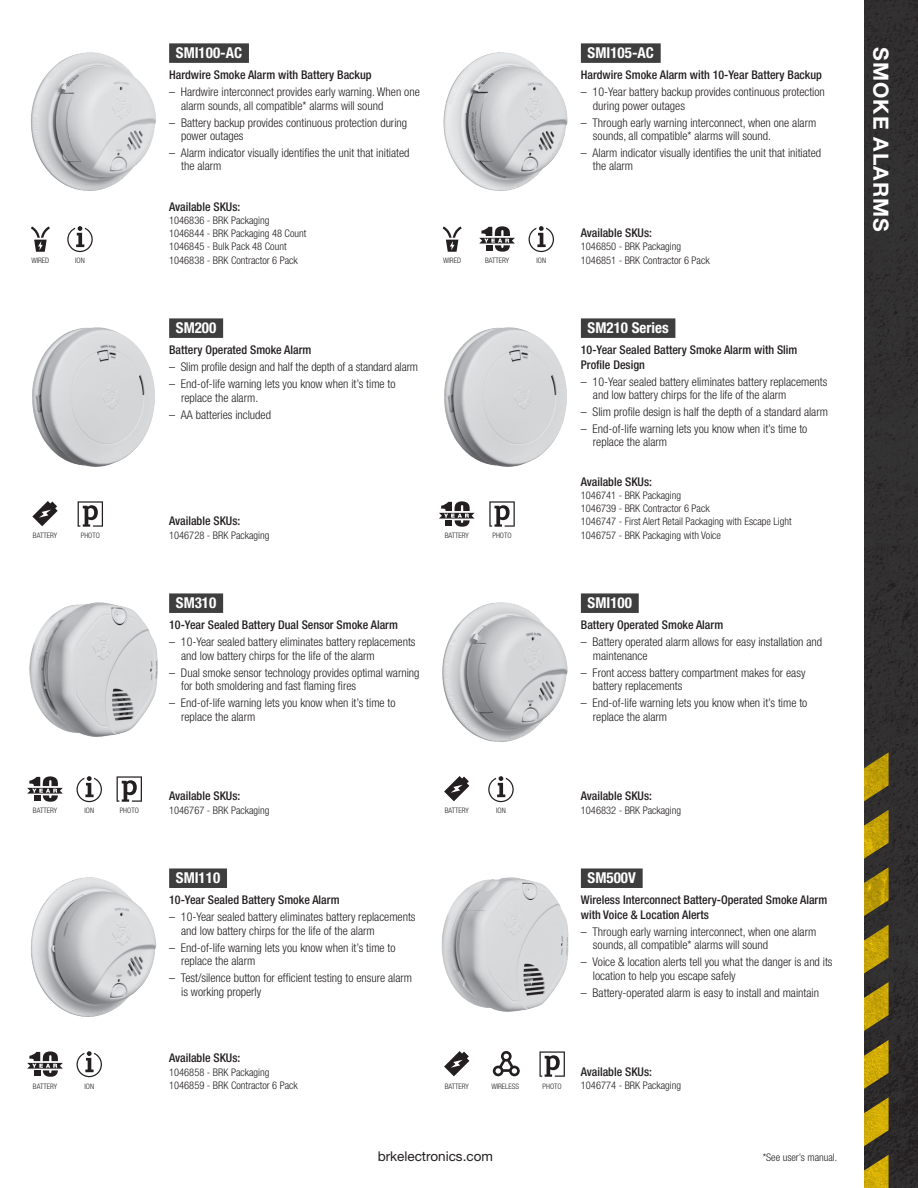
<style>
.page{position:relative;width:918px;height:1188px;background:#fff}
.page>*{position:absolute;margin:0;border:0;box-sizing:border-box;transform-origin:0 0}
.t1{font:700 21px "Helvetica Neue LT Std";letter-spacing:.05em;color:#fff}
.t2{font:700 condensed 15px "Helvetica Neue LT Std";color:#fff}
.t3{font:13.5px "Helvetica Neue LT Std";color:#231f20}
.t4{font:300 condensed 12px/13.5px "Helvetica Neue LT Std";color:#231f20}
.t5{font:500 condensed 12px/14.4px "Helvetica Neue LT Std";color:#231f20}
.t6{font:300 condensed 10.5px/13.2px "Helvetica Neue LT Std";color:#231f20}
.t7{font:300 condensed 7.5px "Helvetica Neue LT Std";color:#231f20}
</style>
<div class="page">
<img style="left:864px;top:0;width:54px;height:1188px">
<img style="left:864px;top:746px;width:25px;height:442px">
<img style="left:30px;top:52px;width:126px;height:139px">
<div style="left:169px;top:43px;width:80px;height:20px;background:#3e3e3f"></div>
<img style="left:443px;top:52px;width:125px;height:139px">
<div style="left:581px;top:43px;width:80px;height:20px;background:#3e3e3f"></div>
<img style="left:32px;top:327px;width:123px;height:140px">
<div style="left:169px;top:318px;width:54px;height:20px;background:#3e3e3f"></div>
<img style="left:444px;top:327px;width:123px;height:140px">
<div style="left:581px;top:318px;width:94px;height:20px;background:#3e3e3f"></div>
<img style="left:29px;top:602px;width:129px;height:135px">
<div style="left:169px;top:593px;width:54px;height:20px;background:#3e3e3f"></div>
<img style="left:442px;top:602px;width:126px;height:140px">
<div style="left:581px;top:593px;width:58px;height:20px;background:#3e3e3f"></div>
<img style="left:30px;top:877px;width:126px;height:140px">
<div style="left:169px;top:868px;width:58px;height:20px;background:#3e3e3f"></div>
<img style="left:441px;top:877px;width:128px;height:135px">
<div style="left:581px;top:868px;width:62px;height:20px;background:#3e3e3f"></div>
<svg style="left:444px;top:1051px;width:25px;height:25px"></svg>
<svg style="left:32px;top:501px;width:26px;height:25px"></svg>
<svg style="left:444px;top:776px;width:25px;height:25px"></svg>
<svg style="left:493px;top:1051px;width:27px;height:25px"></svg>
<svg style="left:31px;top:226px;width:19px;height:26px"></svg>
<svg style="left:443px;top:226px;width:19px;height:26px"></svg>
<svg style="left:439px;top:501px;width:36px;height:26px"></svg>
<svg style="left:27px;top:776px;width:36px;height:26px"></svg>
<svg style="left:27px;top:1051px;width:36px;height:26px"></svg>
<svg style="left:479px;top:226px;width:36px;height:26px"></svg>
<svg style="left:77px;top:776px;width:25px;height:26px"></svg>
<svg style="left:77px;top:1051px;width:25px;height:26px"></svg>
<svg style="left:488px;top:776px;width:26px;height:26px"></svg>
<svg style="left:117px;top:776px;width:25px;height:26px"></svg>
<svg style="left:539px;top:1051px;width:26px;height:26px"></svg>
<svg style="left:67px;top:226px;width:26px;height:26px"></svg>
<svg style="left:529px;top:226px;width:25px;height:26px"></svg>
<svg style="left:78px;top:501px;width:25px;height:26px"></svg>
<svg style="left:489px;top:501px;width:26px;height:26px"></svg>
<p class="t2" style="left:176px;top:44px;width:68px">SMI100-AC</p>
<p class="t5" style="left:169px;top:68px;width:204px">Hardwire Smoke Alarm with Battery Backup</p>
<p class="t4" style="left:181px;top:85px;width:240px;text-indent:-12px">– Hardwire interconnect provides early warning. When one alarm sounds, all compatible* alarms will sound</p>
<p class="t4" style="left:181px;top:116px;width:228px;text-indent:-12px">– Battery backup provides continuous protection during power outages</p>
<p class="t4" style="left:181px;top:146px;width:230px;text-indent:-12px">– Alarm indicator visually identifies the unit that initiated the alarm</p>
<p class="t5" style="left:169px;top:199px;width:73px">Available SKUs:</p>
<p class="t6" style="left:169px;top:214px;width:139px">1046836 - BRK Packaging<br>1046844 - BRK Packaging 48 Count<br>1046845 - Bulk Pack 48 Count<br>1046838 - BRK Contractor 6 Pack</p>
<p class="t7" style="left:75px;top:256px;width:11px">ION</p>
<p class="t7" style="left:536px;top:256px;width:11px">ION</p>
<p class="t7" style="left:31px;top:256px;width:19px">WIRED</p>
<p class="t7" style="left:443px;top:256px;width:19px">WIRED</p>
<p class="t7" style="left:485px;top:256px;width:26px">BATTERY</p>
<p class="t2" style="left:176px;top:319px;width:42px">SM200</p>
<p class="t5" style="left:169px;top:343px;width:144px">Battery Operated Smoke Alarm</p>
<p class="t4" style="left:169px;top:360px;width:251px">– Slim profile design and half the depth of a standard alarm</p>
<p class="t4" style="left:181px;top:377px;width:216px;text-indent:-12px">– End-of-life warning lets you know when it’s time to replace the alarm.</p>
<p class="t4" style="left:169px;top:407px;width:103px">– AA batteries included</p>
<p class="t7" style="left:33px;top:531px;width:26px">BATTERY</p>
<p class="t5" style="left:169px;top:514px;width:73px">Available SKUs:</p>
<p class="t6" style="left:169px;top:528px;width:102px">1046728 - BRK Packaging</p>
<p class="t7" style="left:81px;top:531px;width:21px">PHOTO</p>
<p class="t7" style="left:492px;top:531px;width:21px">PHOTO</p>
<p class="t7" style="left:445px;top:531px;width:26px">BATTERY</p>
<p class="t2" style="left:176px;top:594px;width:42px">SM310</p>
<p class="t5" style="left:169px;top:618px;width:230px">10-Year Sealed Battery Dual Sensor Smoke Alarm</p>
<p class="t4" style="left:181px;top:635px;width:236px;text-indent:-12px">– 10-Year sealed battery eliminates battery replacements and low battery chirps for the life of the alarm</p>
<p class="t4" style="left:181px;top:666px;width:240px;text-indent:-12px">– Dual smoke sensor technology provides optimal warning for both smoldering and fast flaming fires</p>
<p class="t4" style="left:181px;top:696px;width:216px;text-indent:-12px">– End-of-life warning lets you know when it’s time to replace the alarm</p>
<p class="t7" style="left:33px;top:807px;width:26px">BATTERY</p>
<p class="t7" style="left:84px;top:807px;width:11px">ION</p>
<p class="t5" style="left:169px;top:789px;width:73px">Available SKUs:</p>
<p class="t6" style="left:169px;top:803px;width:102px">1046767 - BRK Packaging</p>
<p class="t7" style="left:120px;top:807px;width:21px">PHOTO</p>
<p class="t7" style="left:496px;top:807px;width:11px">ION</p>
<p class="t7" style="left:445px;top:807px;width:26px">BATTERY</p>
<p class="t2" style="left:176px;top:869px;width:46px">SMI110</p>
<p class="t5" style="left:169px;top:893px;width:172px">10-Year Sealed Battery Smoke Alarm</p>
<p class="t4" style="left:181px;top:910px;width:236px;text-indent:-12px">– 10-Year sealed battery eliminates battery replacements and low battery chirps for the life of the alarm</p>
<p class="t4" style="left:181px;top:941px;width:216px;text-indent:-12px">– End-of-life warning lets you know when it’s time to replace the alarm</p>
<p class="t4" style="left:181px;top:971px;width:232px;text-indent:-12px">– Test/silence button for efficient testing to ensure alarm is working properly</p>
<p class="t2" style="left:588px;top:44px;width:68px">SMI105-AC</p>
<p class="t5" style="left:581px;top:68px;width:243px">Hardwire Smoke Alarm with 10-Year Battery Backup</p>
<p class="t4" style="left:593px;top:85px;width:234px;text-indent:-12px">– 10-Year battery backup provides continuous protection during power outages</p>
<p class="t4" style="left:593px;top:116px;width:225px;text-indent:-12px">– Through early warning interconnect, when one alarm sounds, all compatible* alarms will sound.</p>
<p class="t4" style="left:593px;top:146px;width:230px;text-indent:-12px">– Alarm indicator visually identifies the unit that initiated the alarm</p>
<p class="t5" style="left:581px;top:226px;width:73px">Available SKUs:</p>
<p class="t6" style="left:581px;top:240px;width:130px">1046850 - BRK Packaging<br>1046851 - BRK Contractor 6 Pack</p>
<p class="t2" style="left:588px;top:319px;width:83px">SM210 Series</p>
<p class="t5" style="left:581px;top:343px;width:218px">10-Year Sealed Battery Smoke Alarm with Slim<br>Profile Design</p>
<p class="t4" style="left:593px;top:375px;width:236px;text-indent:-12px">– 10-Year sealed battery eliminates battery replacements and low battery chirps for the life of the alarm</p>
<p class="t4" style="left:581px;top:405px;width:249px">– Slim profile design is half the depth of a standard alarm</p>
<p class="t4" style="left:593px;top:422px;width:216px;text-indent:-12px">– End-of-life warning lets you know when it’s time to replace the alarm</p>
<p class="t5" style="left:581px;top:474px;width:73px">Available SKUs:</p>
<p class="t6" style="left:581px;top:489px;width:212px">1046741 - BRK Packaging<br>1046739 - BRK Contractor 6 Pack<br>1046747 - First Alert Retail Packaging with Escape Light 1046757 - BRK Packaging with Voice</p>
<p class="t2" style="left:588px;top:594px;width:46px">SMI100</p>
<p class="t5" style="left:581px;top:618px;width:144px">Battery Operated Smoke Alarm</p>
<p class="t4" style="left:593px;top:635px;width:231px;text-indent:-12px">– Battery operated alarm allows for easy installation and maintenance</p>
<p class="t4" style="left:593px;top:666px;width:214px;text-indent:-12px">– Front access battery compartment makes for easy battery replacements</p>
<p class="t4" style="left:593px;top:696px;width:216px;text-indent:-12px">– End-of-life warning lets you know when it’s time to replace the alarm</p>
<p class="t5" style="left:581px;top:789px;width:73px">Available SKUs:</p>
<p class="t6" style="left:581px;top:803px;width:102px">1046832 - BRK Packaging</p>
<p class="t2" style="left:588px;top:869px;width:50px">SM500V</p>
<p class="t5" style="left:581px;top:893px;width:248px">Wireless Interconnect Battery-Operated Smoke Alarm with Voice &amp; Location Alerts</p>
<p class="t4" style="left:593px;top:925px;width:225px;text-indent:-12px">– Through early warning interconnect, when one alarm sounds, all compatible* alarms will sound</p>
<p class="t4" style="left:593px;top:955px;width:241px;text-indent:-12px">– Voice &amp; location alerts tell you what the danger is and its location to help you escape safely</p>
<p class="t4" style="left:581px;top:985px;width:240px">– Battery-operated alarm is easy to install and maintain</p>
<p class="t7" style="left:33px;top:1082px;width:26px">BATTERY</p>
<p class="t7" style="left:84px;top:1082px;width:11px">ION</p>
<p class="t5" style="left:169px;top:1051px;width:73px">Available SKUs:</p>
<p class="t6" style="left:169px;top:1065px;width:130px">1046858 - BRK Packaging<br>1046859 - BRK Contractor 6 Pack</p>
<p class="t5" style="left:581px;top:1064px;width:73px">Available SKUs:</p>
<p class="t7" style="left:445px;top:1082px;width:26px">BATTERY</p>
<p class="t6" style="left:581px;top:1078px;width:102px">1046774 - BRK Packaging</p>
<p class="t7" style="left:491px;top:1082px;width:29px">WIRELESS</p>
<p class="t7" style="left:543px;top:1082px;width:21px">PHOTO</p>
<p class="t3" style="left:378px;top:1148px;width:117px">brkelectronics.com</p>
<p class="t6" style="left:763px;top:1151px;width:76px">*See user’s manual.</p>
<h1 class="t1" style="left:894px;top:47px;width:186px;rotate:90deg">SMOKE ALARMS</h1>
</div>
